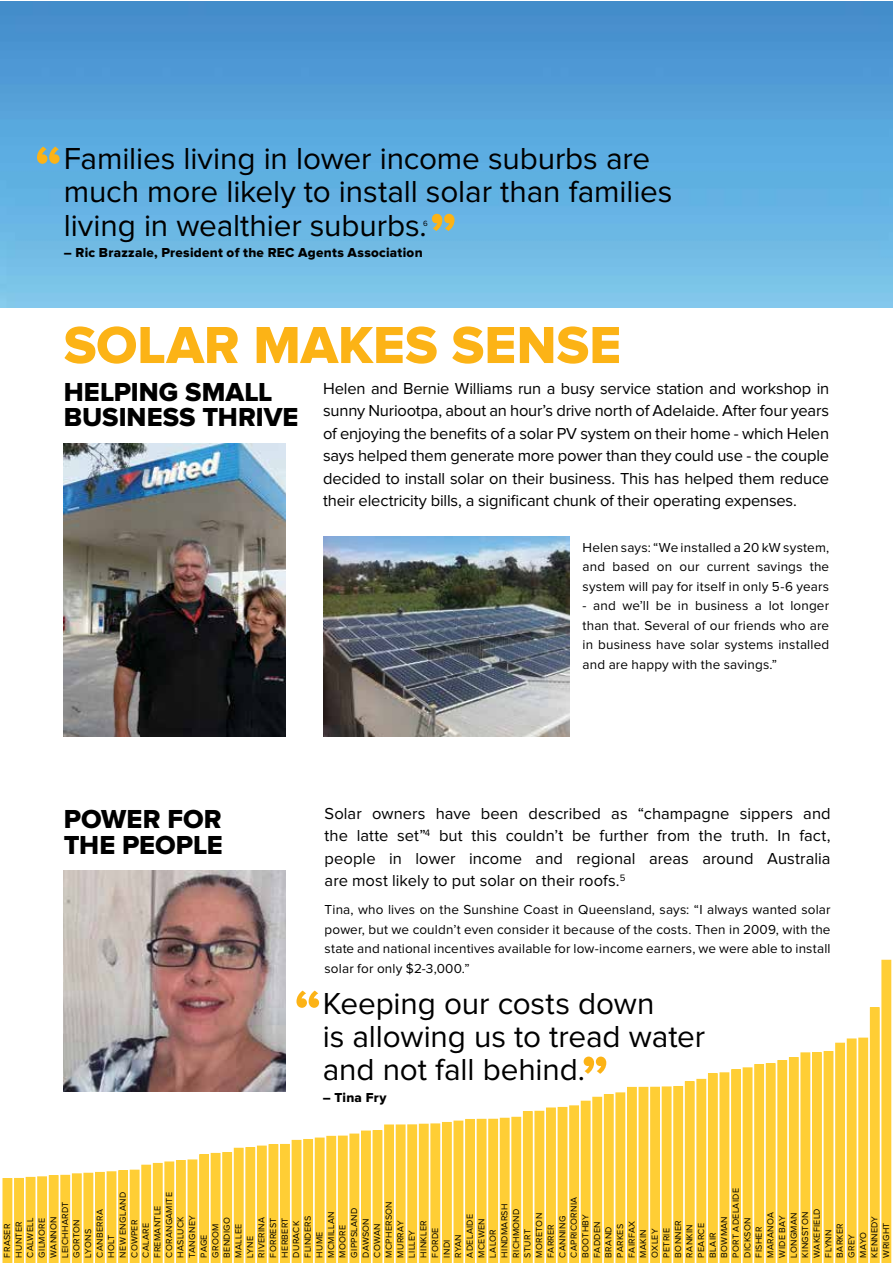
<style>
.page{position:relative;width:893px;height:1263px;background:#fff}
.page>*{position:absolute;margin:0;border:0;box-sizing:border-box;transform-origin:0 0}
.t1{font:54px "Proxima Nova Extrabld";letter-spacing:-.005em;color:#fcb316}
.t2{font:31.5px/33px "Proxima Nova";letter-spacing:-.005em;color:#000}
.t3{font:27px/25.5px "Proxima Nova Extrabld";color:#000}
.t4{font:16.5px/22.5px "Proxima Nova";letter-spacing:-.005em;color:#000;text-align:justify}
.t5{font:13.5px/19.5px "Proxima Nova";letter-spacing:.01em;color:#000;text-align:justify}
.t6{font:13.5px "Proxima Nova Extrabld";letter-spacing:.02em;color:#000}
.t7{font:9px/11.6px "Proxima Nova";letter-spacing:.03em;color:#000}
.t8{font:7.8px "Proxima Nova";color:#000}
</style>
<div class="page">
<svg style="left:2px;top:960px;width:889px;height:303px"></svg>
<img style="left:0;top:1px;width:892px;height:307px">
<img style="left:64px;top:444px;width:222px;height:293px">
<img style="left:323px;top:537px;width:247px;height:200px">
<img style="left:64px;top:870px;width:222px;height:221px">
<h1 class="t1" style="left:35px;top:134px;width:28px">“</h1>
<h2 class="t2" style="left:64px;top:144px;width:610px">Families living in lower income suburbs are much more likely to install solar than families living in wealthier suburbs.</h2>
<h1 class="t1" style="left:430px;top:201px;width:28px">”</h1>
<p class="t8" style="left:423px;top:220px;width:6px">6</p>
<p class="t6" style="left:64px;top:245px;width:360px">– Ric Brazzale, President of the REC Agents Association</p>
<h1 class="t1" style="left:64px;top:314px;width:559px">SOLAR MAKES SENSE</h1>
<h3 class="t3" style="left:64px;top:380px;width:236px">HELPING SMALL<br>BUSINESS THRIVE</h3>
<p class="t4" style="left:323px;top:378px;width:508px">Helen and Bernie Williams run a busy service station and workshop in sunny Nuriootpa, about an hour’s drive north of Adelaide. After four years of enjoying the benefits of a solar PV system on their home - which Helen says helped them generate more power than they could use - the couple decided to install solar on their business. This has helped them reduce their electricity bills, a significant chunk of their operating expenses.</p>
<p class="t5" style="left:583px;top:538px;width:248px">Helen says: “We installed a 20 kW system, and based on our current savings the system will pay for itself in only 5-6 years</p>
<p class="t5" style="left:583px;top:596px;width:248px">- and we’ll be in business a lot longer than that. Several of our friends who are in business have solar systems installed and are happy with the savings.”</p>
<h3 class="t3" style="left:64px;top:807px;width:160px">POWER FOR<br>THE PEOPLE</h3>
<p class="t4" style="left:325px;top:803px;width:508px">Solar owners have been described as “champagne sippers and the latte set”<sup>4</sup> but this couldn’t be further from the truth. In fact, people in lower income and regional areas around Australia are most likely to put solar on their roofs.<sup>5</sup></p>
<p class="t5" style="left:325px;top:900px;width:507px">Tina, who lives on the Sunshine Coast in Queensland, says: “I always wanted solar power, but we couldn’t even consider it because of the costs. Then in 2009, with the state and national incentives available for low-income earners, we were able to install solar for only $2-3,000.”</p>
<h1 class="t1" style="left:295px;top:978px;width:28px">“</h1>
<h2 class="t2" style="left:323px;top:988px;width:384px">Keeping our costs down<br>is allowing us to tread water and not fall behind.</h2>
<p class="t6" style="left:323px;top:1090px;width:65px">– Tina Fry</p>
<h1 class="t1" style="left:581px;top:1044px;width:28px">”</h1>
<p class="t7" style="left:2px;top:1257px;width:71px;rotate:-90deg">FRASER<br>HUNTER<br>CALWELL<br>GILMORE<br>WANNON<br>LEICHHARDT<br>GORTON<br>LYONS<br>CANBERRA<br>HOLT<br>NEW ENGLAND<br>COWPER<br>CALARE<br>FREMANTLE<br>CORANGAMITE<br>HASLUCK<br>TANGNEY<br>PAGE<br>GROOM<br>BENDIGO<br>MALLEE<br>LYNE<br>RIVERINA<br>FORREST<br>HERBERT<br>DURACK<br>FLINDERS<br>HUME<br>MCMILLAN<br>MOORE<br>GIPPSLAND<br>DAWSON<br>COWAN<br>MCPHERSON<br>MURRAY<br>LILLEY<br>HINKLER<br>FORDE<br>INDI<br>RYAN<br>ADELAIDE<br>MCEWEN<br>LALOR<br>HINDMARSH<br>RICHMOND<br>STURT<br>MORETON<br>FARRER<br>CANNING<br>CAPRICORNIA<br>BOOTHBY<br>FADDEN<br>BRAND<br>PARKES<br>FAIRFAX<br>MAKIN<br>OXLEY<br>PETRIE<br>BONNER<br>RANKIN<br>PEARCE<br>BLAIR<br>BOWMAN<br>PORT ADELAIDE<br>DICKSON<br>FISHER<br>MARANOA<br>WIDE BAY<br>LONGMAN<br>KINGSTON<br>WAKEFIELD<br>FLYNN<br>BARKER<br>GREY<br>MAYO<br>KENNEDY<br>WRIGHT</p>
</div>
